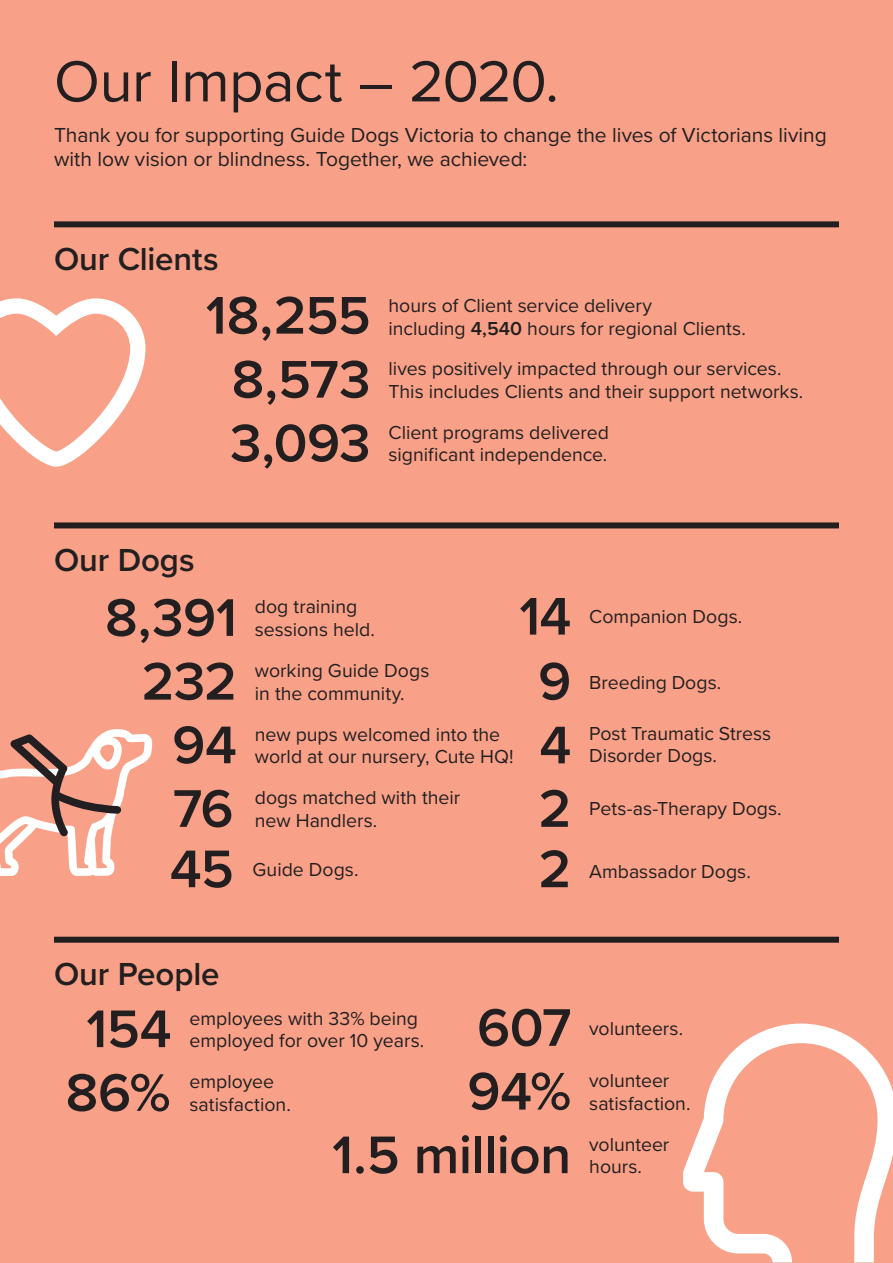
<style>
.page{position:relative;width:893px;height:1263px;background:#f8a188}
.page>*{position:absolute;margin:0;border:0;box-sizing:border-box;transform-origin:0 0}
.t1{font:60px "Proxima Nova";letter-spacing:-.01em;color:#231f20}
.t2{font:600 54.9px "Proxima Nova";letter-spacing:-.01em;color:#231f20}
.t3{font:600 33px "Proxima Nova";letter-spacing:-.005em;color:#231f20}
.t4{font:21px/24px "Proxima Nova";color:#231f20}
.t5{font:19.5px/22.5px "Proxima Nova";color:#231f20}
.s1{color:#f8a188}
.s2{font-weight:600}
</style>
<div class="page">
<div style="left:54px;top:221px;width:785px;height:6px;background:#231f20"></div>
<svg style="left:0;top:298px;width:145px;height:169px"></svg>
<div style="left:54px;top:522px;width:785px;height:6px;background:#231f20"></div>
<svg style="left:0;top:729px;width:152px;height:147px"></svg>
<div style="left:54px;top:937px;width:785px;height:6px;background:#231f20"></div>
<svg style="left:683px;top:1023px;width:210px;height:239px"></svg>
<h1 class="t1" style="left:54px;top:37px;width:506px">Our Impact – 2020.</h1>
<p class="t4" style="left:54px;top:122px;width:774px">Thank you for supporting Guide Dogs Victoria to change the lives of Victorians living with low vision or blindness. Together, we achieved:</p>
<h3 class="t3" style="left:54px;top:234px;width:174px">Our Clients<span class="s1">.</span></h3>
<h2 class="t2" style="left:206px;top:274px;width:166px">18,255</h2>
<p class="t5" style="left:389px;top:294px;width:359px">hours of Client service delivery<br>including <span class="s2">4,540</span> hours for regional Clients.</p>
<h2 class="t2" style="left:232px;top:338px;width:140px">8,573</h2>
<p class="t5" style="left:389px;top:356px;width:416px">lives positively impacted through our services.<br>This includes Clients and their support networks.</p>
<h2 class="t2" style="left:230px;top:402px;width:142px">3,093</h2>
<p class="t5" style="left:389px;top:420px;width:222px">Client programs delivered significant independence.</p>
<h3 class="t3" style="left:54px;top:535px;width:150px">Our Dogs<span class="s1">.</span></h3>
<h2 class="t2" style="left:105px;top:577px;width:133px">8,391</h2>
<p class="t5" style="left:255px;top:595px;width:122px">dog training sessions held.</p>
<h2 class="t2" style="left:142px;top:640px;width:97px">232</h2>
<p class="t5" style="left:255px;top:658px;width:176px">working Guide Dogs in the community.</p>
<h2 class="t2" style="left:172px;top:704px;width:66px">94</h2>
<p class="t5" style="left:255px;top:722px;width:260px">new pups welcomed into the world at our nursery, Cute HQ!</p>
<h2 class="t2" style="left:173px;top:768px;width:62px">76</h2>
<p class="t5" style="left:255px;top:786px;width:207px">dogs matched with their new Handlers.</p>
<h2 class="t2" style="left:170px;top:828px;width:65px">45</h2>
<h2 class="t2" style="left:519px;top:575px;width:53px">14</h2>
<p class="t5" style="left:589px;top:604px;width:154px">Companion Dogs.</p>
<h2 class="t2" style="left:538px;top:640px;width:34px">9</h2>
<p class="t5" style="left:589px;top:670px;width:134px">Breeding Dogs.</p>
<h2 class="t2" style="left:539px;top:704px;width:33px">4</h2>
<p class="t5" style="left:589px;top:721px;width:183px">Post Traumatic Stress<br>Disorder Dogs.</p>
<h2 class="t2" style="left:539px;top:768px;width:34px">2</h2>
<p class="t5" style="left:589px;top:796px;width:194px">Pets-as-Therapy Dogs.</p>
<h2 class="t2" style="left:538px;top:828px;width:34px">2</h2>
<p class="t5" style="left:253px;top:857px;width:107px">Guide Dogs.</p>
<p class="t5" style="left:589px;top:860px;width:163px">Ambassador Dogs.</p>
<h3 class="t3" style="left:54px;top:949px;width:175px">Our People<span class="s1">.</span></h3>
<h2 class="t2" style="left:86px;top:988px;width:87px">154</h2>
<p class="t5" style="left:190px;top:1006px;width:236px">employees with 33% being employed for over 10 years.</p>
<h2 class="t2" style="left:66px;top:1051px;width:106px">86%</h2>
<h2 class="t2" style="left:477px;top:986px;width:96px">607</h2>
<p class="t5" style="left:589px;top:1017px;width:95px">volunteers.</p>
<h2 class="t2" style="left:467px;top:1050px;width:105px">94%</h2>
<p class="t5" style="left:589px;top:1068px;width:103px">volunteer satisfaction.</p>
<h2 class="t2" style="left:332px;top:1114px;width:241px">1.5 million</h2>
<p class="t5" style="left:589px;top:1132px;width:82px">volunteer hours.</p>
<p class="t5" style="left:190px;top:1070px;width:86px">employee</p>
<p class="t5" style="left:190px;top:1092px;width:103px">satisfaction.</p>
</div>
